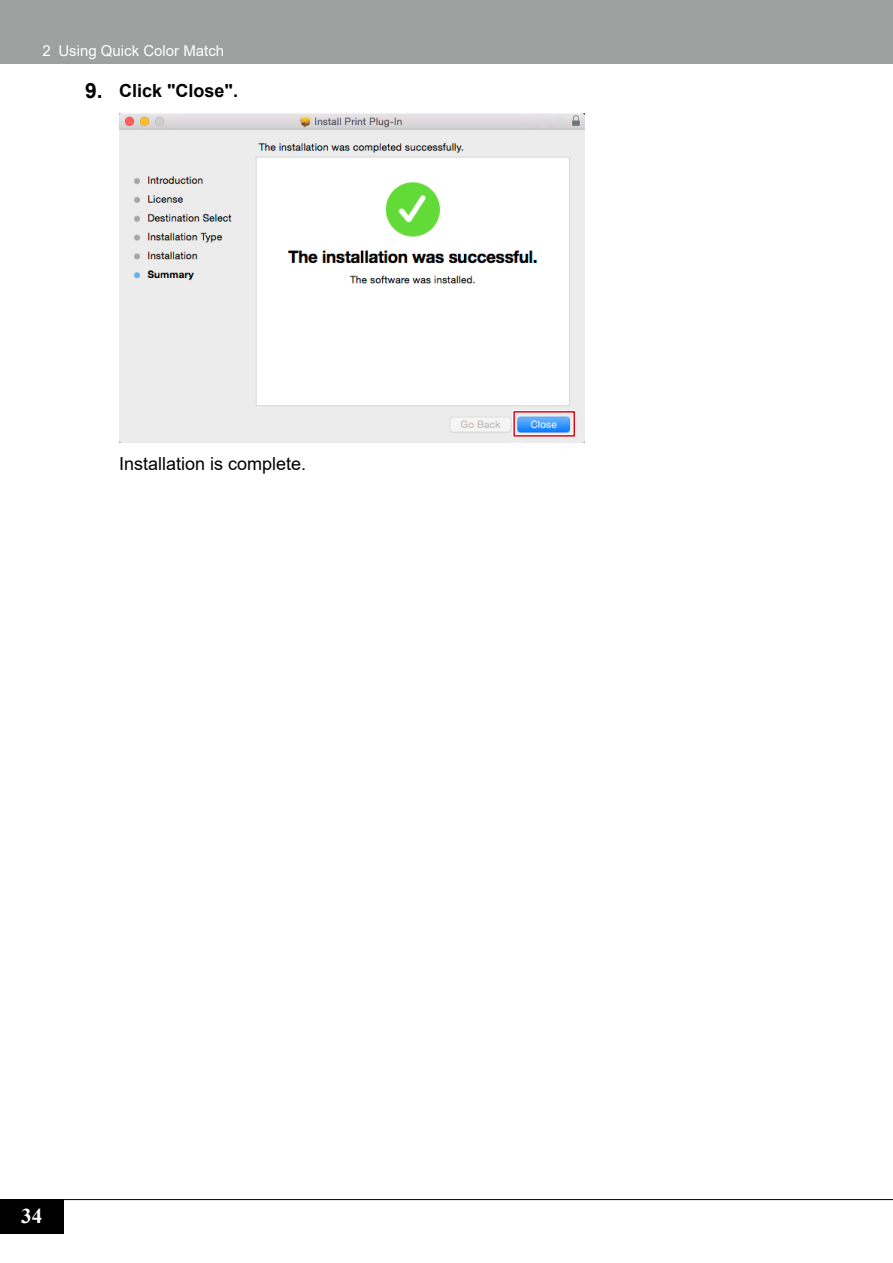
<style>
.page{position:relative;width:893px;height:1263px;background:#fff}
.page>*{position:absolute;margin:0;border:0;box-sizing:border-box;transform-origin:0 0}
.t1{font:700 21px "Times New Roman";color:#fff}
.t2{font:18px "Arial";color:#000}
.t3{font:700 18px "Arial";color:#000}
.t4{font:15px "Arial";color:#fff}
.s1{font-size:21px}
</style>
<div class="page">
<div style="left:0;top:0;width:893px;height:64px;background:#9fa0a0"></div>
<div style="left:0;top:1199px;width:64px;height:34px;background:#000"></div>
<hr style="left:59px;top:1199px;width:834px;height:1px;background:#000">
<img style="left:119px;top:114px;width:465px;height:328px">
<div style="left:512px;top:410px;width:64px;height:27px;border:3px solid #fff"></div>
<div style="left:513px;top:411px;width:62px;height:26px;border:2px solid #e60012"></div>
<p class="t4" style="left:43px;top:40px;width:183px">2 Using Quick Color Match</p>
<p class="t3" style="left:85px;top:78px;width:155px"><span class="s1">9.</span> Click "Close".</p>
<p class="t2" style="left:119px;top:451px;width:189px">Installation is complete.</p>
<p class="t1" style="left:21px;top:1201px;width:22px">34</p>
</div>
